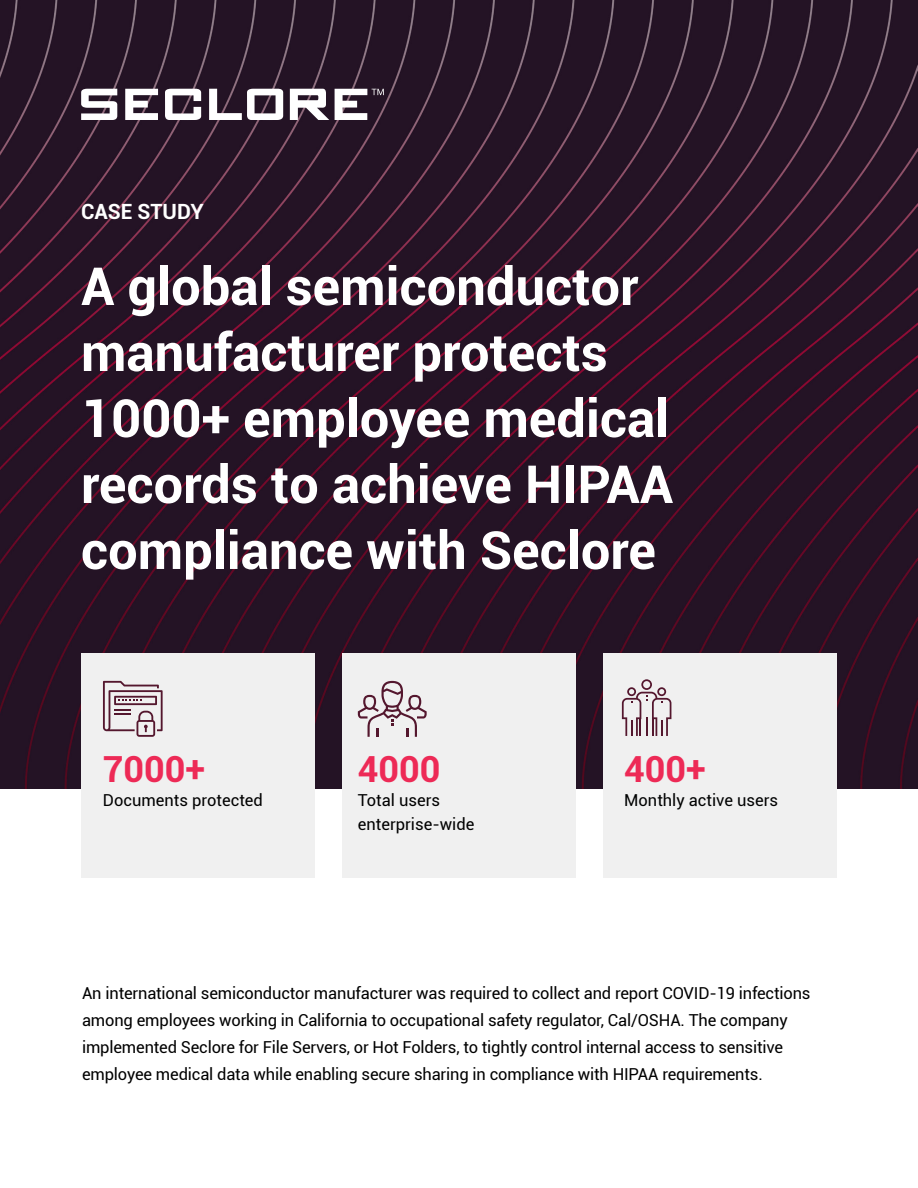
<style>
.page{position:relative;width:918px;height:1188px;background:#fff}
.page>*{position:absolute;margin:0;border:0;box-sizing:border-box;transform-origin:0 0}
.t1{font:700 52.5px/66px "Roboto";color:#fff}
.t2{font:700 36px "Roboto";color:#ed2a56}
.t3{font:700 21px "Roboto";color:#fff}
.t4{font:16.5px/27px "Roboto";letter-spacing:-.01em;color:#000}
.t5{font:16.5px "Roboto";color:#000101}
</style>
<div class="page">
<img style="left:0;top:0;width:918px;height:788px">
<svg style="left:81px;top:89px;width:36px;height:31px"></svg>
<svg style="left:125px;top:89px;width:33px;height:31px"></svg>
<svg style="left:165px;top:89px;width:36px;height:31px"></svg>
<svg style="left:209px;top:89px;width:74px;height:31px"></svg>
<svg style="left:290px;top:89px;width:39px;height:31px"></svg>
<svg style="left:335px;top:89px;width:49px;height:31px"></svg>
<div style="left:81px;top:654px;width:234px;height:224px;background:#f0f0f0"></div>
<div style="left:342px;top:654px;width:234px;height:224px;background:#f0f0f0"></div>
<div style="left:603px;top:654px;width:234px;height:224px;background:#f0f0f0"></div>
<svg style="left:103px;top:681px;width:60px;height:56px"></svg>
<svg style="left:622px;top:679px;width:49px;height:57px"></svg>
<svg style="left:358px;top:681px;width:69px;height:56px"></svg>
<p class="t3" style="left:81px;top:196px;width:124px">CASE STUDY</p>
<h1 class="t1" style="left:81px;top:251px;width:594px">A global semiconductor manufacturer protects<br>1000+ employee medical records to achieve HIPAA compliance with Seclore</h1>
<h2 class="t2" style="left:103px;top:744px;width:104px">7000+</h2>
<p class="t4" style="left:103px;top:786px;width:162px">Documents protected</p>
<h2 class="t2" style="left:358px;top:744px;width:84px">4000</h2>
<p class="t4" style="left:358px;top:788px;width:118px;line-height:24px">Total users enterprise-wide</p>
<h2 class="t2" style="left:624px;top:744px;width:83px">400+</h2>
<p class="t5" style="left:624px;top:789px;width:155px">Monthly active users</p>
<p class="t4" style="left:82px;top:979px;width:730px">An international semiconductor manufacturer was required to collect and report COVID-19 infections among employees working in California to occupational safety regulator, Cal/OSHA. The company implemented Seclore for File Servers, or Hot Folders, to tightly control internal access to sensitive employee medical data while enabling secure sharing in compliance with HIPAA requirements.</p>
</div>
